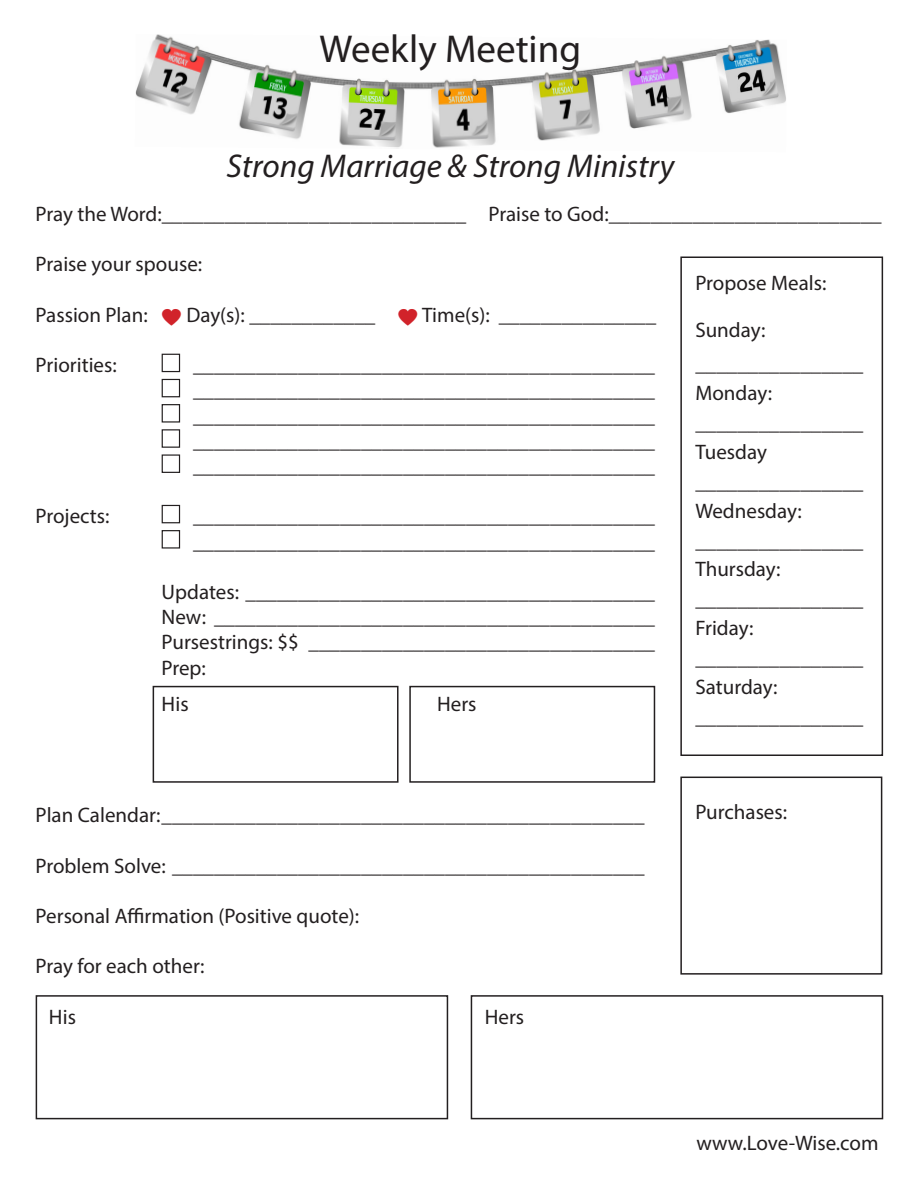
<style>
.page{position:relative;width:918px;height:1188px;background:#fff}
.page>*{position:absolute;margin:0;border:0;box-sizing:border-box;transform-origin:0 0}
.t1{font:39px "Myriad Pro";color:#231f20}
.t2{font:italic 33px "Myriad Pro";color:#231f20}
.t3{font:21px "Myriad Pro";color:#231f20}
.s1{font-family:"Love Romance OT";color:#d1232a}
</style>
<div class="page">
<img style="left:135px;top:34px;width:651px;height:115px">
<div style="left:162px;top:354px;width:18px;height:18px;border:1px solid #231f20"></div>
<div style="left:162px;top:379px;width:18px;height:18px;border:1px solid #231f20"></div>
<div style="left:162px;top:404px;width:18px;height:19px;border:1px solid #231f20"></div>
<div style="left:162px;top:429px;width:18px;height:19px;border:1px solid #231f20"></div>
<div style="left:162px;top:454px;width:18px;height:19px;border:1px solid #231f20"></div>
<div style="left:162px;top:505px;width:18px;height:18px;border:1px solid #231f20"></div>
<div style="left:162px;top:530px;width:18px;height:19px;border:1px solid #231f20"></div>
<div style="left:153px;top:686px;width:246px;height:97px;border:2px solid #231f20"></div>
<div style="left:36px;top:995px;width:412px;height:124px;border:2px solid #231f20"></div>
<div style="left:471px;top:995px;width:412px;height:124px;border:2px solid #231f20"></div>
<div style="left:409px;top:686px;width:246px;height:97px;border:2px solid #231f20"></div>
<div style="left:680px;top:256px;width:203px;height:500px;border:2px solid #231f20"></div>
<div style="left:680px;top:777px;width:202px;height:198px;border:2px solid #231f20"></div>
<p class="t1" style="left:319px;top:25px;width:263px">Weekly Meeting</p>
<p class="t2" style="left:226px;top:146px;width:449px">Strong Marriage &amp; Strong Ministry</p>
<p class="t3" style="left:36px;top:201px;width:848px">Pray the Word:_____________________________ Praise to God:__________________________</p>
<p class="t3" style="left:36px;top:251px;width:168px">Praise your spouse:</p>
<p class="t3" style="left:36px;top:302px;width:622px">Passion Plan: <span class="s1">b</span> Day(s): ____________ <span class="s1">b</span> Time(s): _______________</p>
<p class="t3" style="left:36px;top:352px;width:83px">Priorities:</p>
<p class="t3" style="left:193px;top:352px;width:463px">____________________________________________</p>
<p class="t3" style="left:193px;top:377px;width:463px">____________________________________________</p>
<p class="t3" style="left:193px;top:403px;width:463px">____________________________________________</p>
<p class="t3" style="left:193px;top:428px;width:463px">____________________________________________</p>
<p class="t3" style="left:193px;top:453px;width:463px">____________________________________________</p>
<p class="t3" style="left:36px;top:503px;width:75px">Projects:</p>
<p class="t3" style="left:193px;top:503px;width:463px">____________________________________________</p>
<p class="t3" style="left:193px;top:529px;width:463px">____________________________________________</p>
<p class="t3" style="left:162px;top:579px;width:495px">Updates: _______________________________________</p>
<p class="t3" style="left:162px;top:604px;width:495px">New: __________________________________________</p>
<p class="t3" style="left:162px;top:629px;width:495px">Pursestrings: $$ _________________________________</p>
<p class="t3" style="left:162px;top:655px;width:46px">Prep:</p>
<p class="t3" style="left:162px;top:691px;width:29px">His</p>
<p class="t3" style="left:437px;top:691px;width:41px">Hers</p>
<p class="t3" style="left:695px;top:270px;width:133px">Propose Meals:</p>
<p class="t3" style="left:695px;top:317px;width:72px">Sunday:</p>
<p class="t3" style="left:695px;top:351px;width:169px">________________</p>
<p class="t3" style="left:695px;top:380px;width:78px">Monday:</p>
<p class="t3" style="left:695px;top:410px;width:169px">________________</p>
<p class="t3" style="left:695px;top:439px;width:73px">Tuesday</p>
<p class="t3" style="left:695px;top:469px;width:169px">________________</p>
<p class="t3" style="left:695px;top:498px;width:108px">Wednesday:</p>
<p class="t3" style="left:695px;top:528px;width:169px">________________</p>
<p class="t3" style="left:695px;top:556px;width:87px">Thursday:</p>
<p class="t3" style="left:695px;top:586px;width:169px">________________</p>
<p class="t3" style="left:695px;top:615px;width:60px">Friday:</p>
<p class="t3" style="left:695px;top:645px;width:169px">________________</p>
<p class="t3" style="left:695px;top:674px;width:84px">Saturday:</p>
<p class="t3" style="left:695px;top:704px;width:169px">________________</p>
<p class="t3" style="left:36px;top:802px;width:611px">Plan Calendar:______________________________________________</p>
<p class="t3" style="left:36px;top:853px;width:610px">Problem Solve: _____________________________________________</p>
<p class="t3" style="left:36px;top:903px;width:325px">Personal Affirmation (Positive quote):</p>
<p class="t3" style="left:36px;top:953px;width:170px">Pray for each other:</p>
<p class="t3" style="left:49px;top:1004px;width:29px">His</p>
<p class="t3" style="left:485px;top:1004px;width:41px">Hers</p>
<p class="t3" style="left:695px;top:799px;width:93px">Purchases:</p>
<p class="t3" style="left:696px;top:1130px;width:184px">www.Love-Wise.com</p>
</div>
